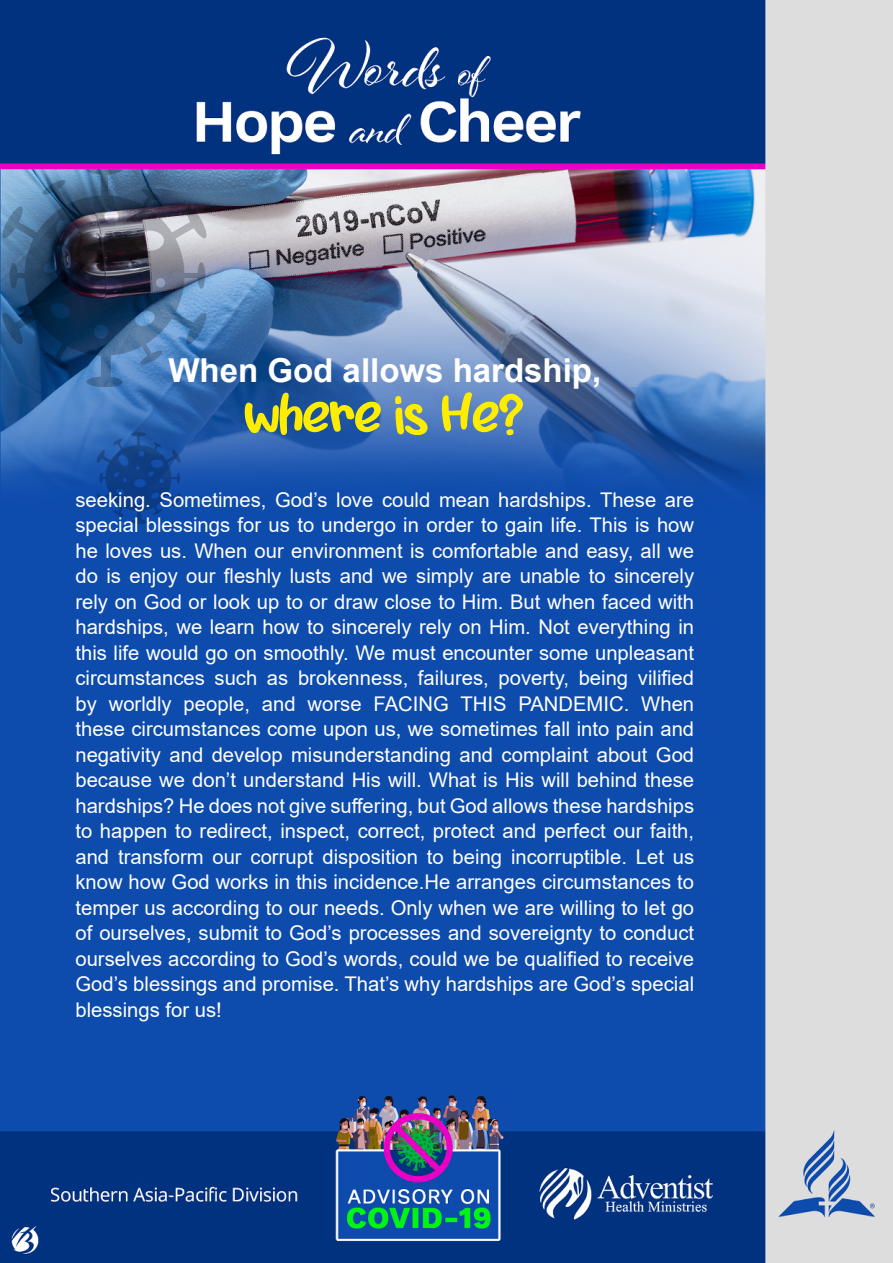
<style>
.page{position:relative;width:893px;height:1263px;background:#fff}
.page>*{position:absolute;margin:0;border:0;box-sizing:border-box;transform-origin:0 0}
.t1{font:69px "Lemon Juice";color:#ffed00;scale:1.18 1}
.t2{font:700 33px "Arial";color:#fff}
.t3{font:20.25px/25.5px "Arial";color:#fff;text-align:justify}
</style>
<div class="page">
<img style="left:0;top:0;width:893px;height:1263px">
<h2 class="t2" style="left:168px;top:347px;width:434px">When God allows hardship,</h2>
<h1 class="t1" style="left:245px;top:378px;width:239px">where is He?</h1>
<p class="t3" style="left:75px;top:487px;width:620px">seeking. Sometimes, God’s love could mean hardships. These are special blessings for us to undergo in order to gain life. This is how he loves us. When our environment is comfortable and easy, all we do is enjoy our fleshly lusts and we simply are unable to sincerely rely on God or look up to or draw close to Him. But when faced with hardships, we learn how to sincerely rely on Him. Not everything in this life would go on smoothly. We must encounter some unpleasant circumstances such as brokenness, failures, poverty, being vilified by worldly people, and worse FACING THIS PANDEMIC. When these circumstances come upon us, we sometimes fall into pain and negativity and develop misunderstanding and complaint about God because we don’t understand His will. What is His will behind these hardships? He does not give suffering, but God allows these hardships to happen to redirect, inspect, correct, protect and perfect our faith, and transform our corrupt disposition to being incorruptible. Let us know how God works in this incidence.He arranges circumstances to temper us according to our needs. Only when we are willing to let go of ourselves, submit to God’s processes and sovereignty to conduct ourselves according to God’s words, could we be qualified to receive God’s blessings and promise. That’s why hardships are God’s special blessings for us!</p>
</div>
